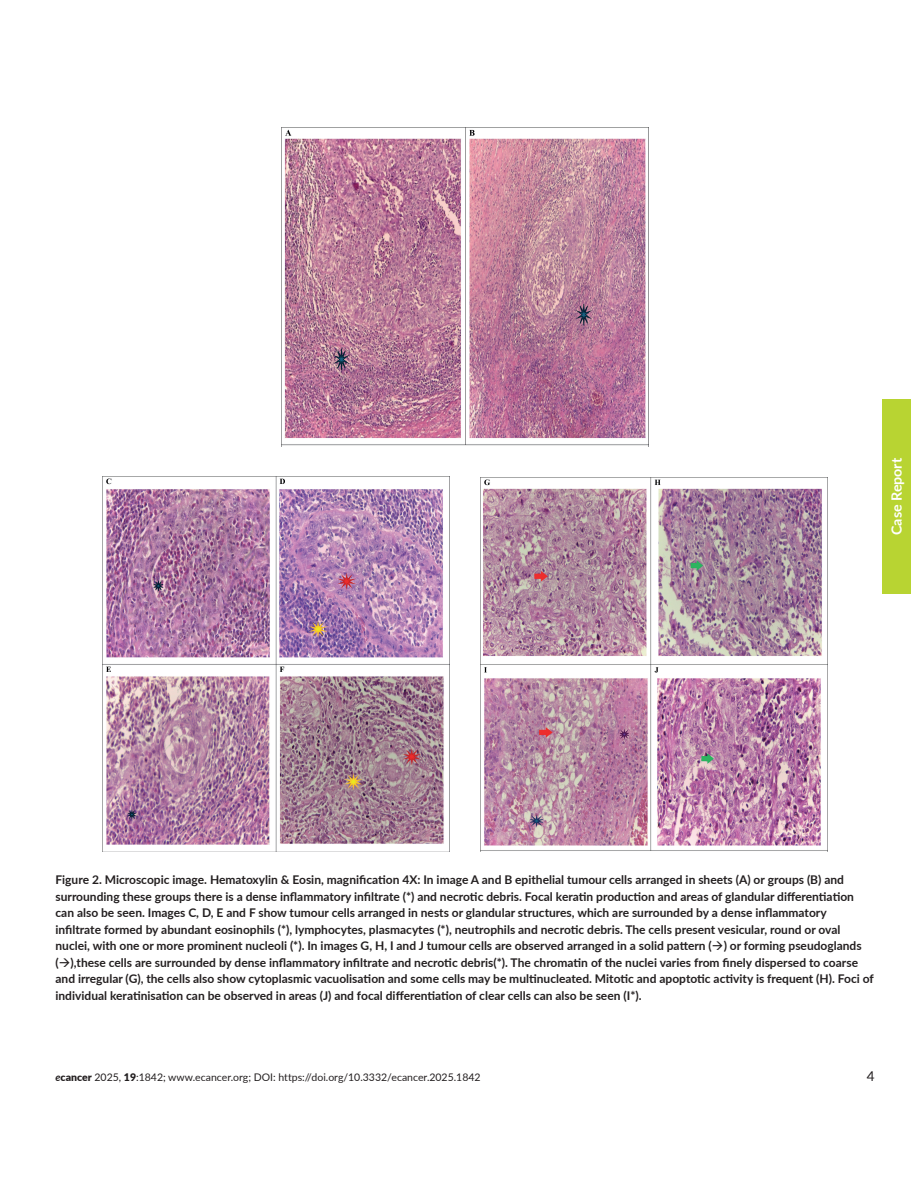
<style>
.page{position:relative;width:918px;height:1188px;background:#fff}
.page>*{position:absolute;margin:0;border:0;box-sizing:border-box;transform-origin:0 0}
.t1{font:700 14.25px "Lato";color:#fff}
.t2{font:13.5px "Lato";color:#231f20}
.t3{font:700 12px/16.5px "Lato";color:#231f20}
.t4{font:10.5px "Lato";color:#231f20}
.s1{font-weight:700;font-style:italic}
.s2{font-weight:900}
</style>
<div class="page">
<div style="left:882px;top:399px;width:29px;height:195px;background:#b8d432"></div>
<img style="left:281px;top:127px;width:368px;height:319px">
<img style="left:103px;top:477px;width:346px;height:375px">
<img style="left:481px;top:477px;width:346px;height:374px">
<p class="t1" style="left:886px;top:535px;width:79px;rotate:-90deg">Case Report</p>
<p class="t3" style="left:56px;top:871px;width:820px">Figure 2. Microscopic image. Hematoxylin &amp; Eosin, magnification 4X: In image A and B epithelial tumour cells arranged in sheets (A) or groups (B) and surrounding these groups there is a dense inflammatory infiltrate (*) and necrotic debris. Focal keratin production and areas of glandular differentiation can also be seen. Images C, D, E and F show tumour cells arranged in nests or glandular structures, which are surrounded by a dense inflammatory infiltrate formed by abundant eosinophils (*), lymphocytes, plasmacytes (*), neutrophils and necrotic debris. The cells present vesicular, round or oval nuclei, with one or more prominent nucleoli (*). In images G, H, I and J tumour cells are observed arranged in a solid pattern (→) or forming pseudoglands (→),these cells are surrounded by dense inflammatory infiltrate and necrotic debris(*). The chromatin of the nuclei varies from finely dispersed to coarse and irregular (G), the cells also show cytoplasmic vacuolisation and some cells may be multinucleated. Mitotic and apoptotic activity is frequent (H). Foci of individual keratinisation can be observed in areas (J) and focal differentiation of clear cells can also be seen (I*).</p>
<p class="t4" style="left:56px;top:1070px;width:427px"><span class="s1">e</span><span class="s2">cancer</span> 2025, <span class="s2">19</span>:1842; www.ecancer.org; DOI: https://doi.org/10.3332/ecancer.2025.1842</p>
<p class="t2" style="left:867px;top:1067px;width:9px">4</p>
</div>
